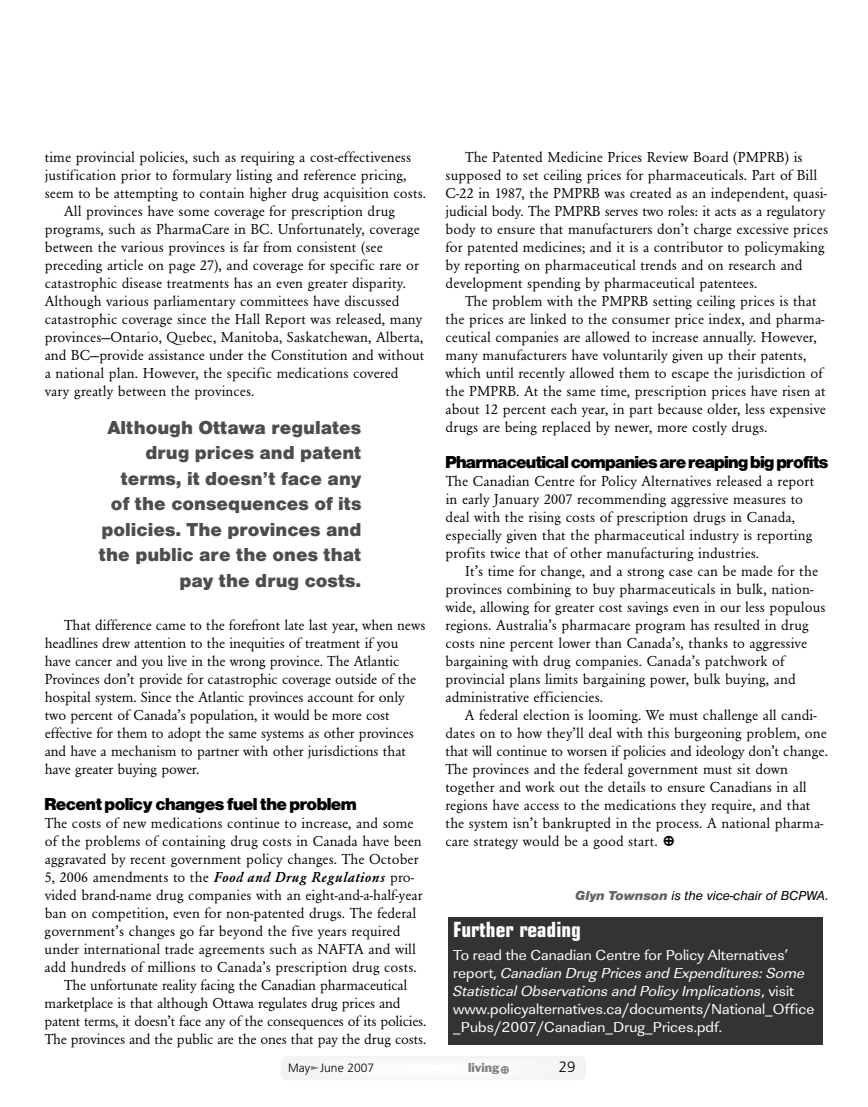
<style>
.page{position:relative;width:868px;height:1107px;background:#fff}
.page>*{position:absolute;margin:0;border:0;box-sizing:border-box;transform-origin:0 0}
.t1{font:700 condensed 21px "Eurostile";color:#fff}
.t2{font:19.5px/25.5px "Nimbus San D Blac";color:#4d4d4d;text-align:right}
.t3{font:18px "Nimbus San P Blac";letter-spacing:-.01em;color:#000}
.t4{font:15px/18px "URW Garamond T";letter-spacing:.01em;color:#000}
.t5{font:15px "URW Garamond T";letter-spacing:-.01em;color:#000}
.t6{font:expanded 15px/18px "URW Linear T";letter-spacing:.005em;color:#fff}
.t7{font:15px/18px "URW Linear T Regu Wide Obli";letter-spacing:.005em;color:#fff}
.t8{font:15px "URW Garamond T";letter-spacing:-.015em;color:#000}
.t9{font:300 15px "Frutiger";color:#000}
.t10{font:italic 13.5px "Nimbus San D";color:#000}
.t11{font:300 12px "Frutiger";color:#000}
.t12{font:12px "Franklin Gothic";color:#808080}
.s1{font-weight:600;font-style:italic}
.s2{font-family:"Nimbus San D Blac Ital";font-style:normal;color:#666}
.s3{font-family:"URW Linear T";font-stretch:expanded}
.s4{color:#808080}
</style>
<div class="page">
<div style="left:281px;top:1056px;width:304px;height:24px;background:#f7f7f7;border-radius:5px"></div>
<div style="left:448px;top:917px;width:374px;height:128px;background:#333"></div>
<p class="t4" style="left:45px;top:148px;width:368px">time provincial policies, such as requiring a cost-effectiveness</p>
<p class="t4" style="left:45px;top:166px;width:363px">justification prior to formulary listing and reference pricing,</p>
<p class="t4" style="left:45px;top:184px;width:383px">seem to be attempting to contain higher drug acquisition costs.</p>
<p class="t4" style="left:64px;top:202px;width:332px">All provinces have some coverage for prescription drug</p>
<p class="t4" style="left:45px;top:220px;width:376px">programs, such as PharmaCare in BC. Unfortunately, coverage</p>
<p class="t4" style="left:45px;top:238px;width:339px">between the various provinces is far from consistent (see</p>
<p class="t4" style="left:45px;top:256px;width:375px">preceding article on page 27), and coverage for specific rare or</p>
<p class="t4" style="left:45px;top:274px;width:363px">catastrophic disease treatments has an even greater disparity.</p>
<p class="t4" style="left:45px;top:292px;width:356px">Although various parliamentary committees have discussed</p>
<p class="t4" style="left:45px;top:310px;width:379px">catastrophic coverage since the Hall Report was released, many</p>
<p class="t4" style="left:45px;top:328px;width:380px">provinces—Ontario, Quebec, Manitoba, Saskatchewan, Alberta,</p>
<p class="t4" style="left:45px;top:346px;width:381px">and BC—provide assistance under the Constitution and without</p>
<p class="t4" style="left:45px;top:364px;width:355px">a national plan. However, the specific medications covered</p>
<p class="t4" style="left:45px;top:382px;width:211px">vary greatly between the provinces.</p>
<h2 class="t2" style="left:99px;top:414px;width:264px">Although Ottawa regulates drug prices and patent terms, it doesn’t face any of the consequences of its policies. The provinces and the public are the ones that pay the drug costs.</h2>
<p class="t4" style="left:45px;top:616px;width:382px;text-indent:19px">That difference came to the forefront late last year, when news headlines drew attention to the inequities of treatment if you have cancer and you live in the wrong province. The Atlantic Provinces don’t provide for catastrophic coverage outside of the hospital system. Since the Atlantic provinces account for only two percent of Canada’s population, it would be more cost effective for them to adopt the same systems as other provinces and have a mechanism to partner with other jurisdictions that have greater buying power.</p>
<p class="t3" style="left:45px;top:793px;width:313px">Recent policy changes fuel the problem</p>
<p class="t4" style="left:45px;top:814px;width:370px">The costs of new medications continue to increase, and some</p>
<p class="t4" style="left:45px;top:832px;width:378px">of the problems of containing drug costs in Canada have been</p>
<p class="t4" style="left:45px;top:850px;width:375px">aggravated by recent government policy changes. The October</p>
<p class="t4" style="left:45px;top:868px;width:371px">5, 2006 amendments to the <span class="s1">Food and Drug Regulations</span> pro-</p>
<p class="t4" style="left:45px;top:886px;width:379px">vided brand-name drug companies with an eight-and-a-half-year</p>
<p class="t4" style="left:45px;top:904px;width:373px">ban on competition, even for non-patented drugs. The federal</p>
<p class="t4" style="left:45px;top:922px;width:357px">government’s changes go far beyond the five years required</p>
<p class="t4" style="left:45px;top:940px;width:372px">under international trade agreements such as NAFTA and will</p>
<p class="t4" style="left:45px;top:958px;width:374px">add hundreds of millions to Canada’s prescription drug costs.</p>
<p class="t5" style="left:64px;top:976px;width:345px">The unfortunate reality facing the Canadian pharmaceutical</p>
<p class="t5" style="left:45px;top:994px;width:357px">marketplace is that although Ottawa regulates drug prices and</p>
<p class="t8" style="left:45px;top:1012px;width:383px">patent terms, it doesn’t face any of the consequences of its policies.</p>
<p class="t5" style="left:45px;top:1030px;width:383px">The provinces and the public are the ones that pay the drug costs.</p>
<p class="t4" style="left:445px;top:148px;width:384px;text-indent:19px">The Patented Medicine Prices Review Board (PMPRB) is supposed to set ceiling prices for pharmaceuticals. Part of Bill C-22 in 1987, the PMPRB was created as an independent, quasi&shy;judicial body. The PMPRB serves two roles: it acts as a regulatory body to ensure that manufacturers don’t charge excessive prices for patented medicines; and it is a contributor to policymaking by reporting on pharmaceutical trends and on research and development spending by pharmaceutical patentees.</p>
<p class="t4" style="left:445px;top:292px;width:382px;text-indent:19px">The problem with the PMPRB setting ceiling prices is that the prices are linked to the consumer price index, and pharma&shy;ceutical companies are allowed to increase annually. However, many manufacturers have voluntarily given up their patents, which until recently allowed them to escape the jurisdiction of the PMPRB. At the same time, prescription prices have risen at about 12 percent each year, in part because older, less expensive drugs are being replaced by newer, more costly drugs.</p>
<p class="t3" style="left:445px;top:451px;width:384px">Pharmaceutical companies are reapingbigprofits</p>
<p class="t4" style="left:445px;top:472px;width:370px">The Canadian Centre for Policy Alternatives released a report in early January 2007 recommending aggressive measures to deal with the rising costs of prescription drugs in Canada, especially given that the pharmaceutical industry is reporting profits twice that of other manufacturing industries.</p>
<p class="t4" style="left:445px;top:562px;width:381px;text-indent:20px">It’s time for change, and a strong case can be made for the provinces combining to buy pharmaceuticals in bulk, nation&shy;wide, allowing for greater cost savings even in our less populous regions. Australia’s pharmacare program has resulted in drug costs nine percent lower than Canada’s, thanks to aggressive bargaining with drug companies. Canada’s patchwork of provincial plans limits bargaining power, bulk buying, and administrative efficiencies.</p>
<p class="t4" style="left:445px;top:706px;width:384px;text-indent:20px">A federal election is looming. We must challenge all candi&shy;dates on to how they’ll deal with this burgeoning problem, one that will continue to worsen if policies and ideology don’t change.<br>The provinces and the federal government must sit down together and work out the details to ensure Canadians in all regions have access to the medications they require, and that the system isn’t bankrupted in the process. A national pharma&shy;care strategy would be a good start.</p>
<p class="t10" style="left:575px;top:887px;width:255px"><span class="s2">Glyn Townson</span> is the vice-chair of BCPWA.</p>
<h1 class="t1" style="left:453px;top:922px;width:129px">Further reading</h1>
<p class="t6" style="left:453px;top:946px;width:337px">To read the Canadian Centre for Policy Alternatives’</p>
<p class="t7" style="left:453px;top:964px;width:353px"><span class="s3">report,</span> Canadian Drug Prices and Expenditures: Some<br>Statistical Observations and Policy Implications<span class="s3">, visit</span></p>
<p class="t6" style="left:453px;top:1000px;width:362px">www.policyalternatives.ca/documents/National_Office _Pubs/2007/Canadian_Drug_Prices.pdf.</p>
<p class="t11" style="left:288px;top:1063px;width:87px">May<span class="s4">❑</span>June 2007</p>
<p class="t12" style="left:468px;top:1063px;width:33px">living</p>
<p class="t9" style="left:558px;top:1061px;width:18px">29</p>
</div>
